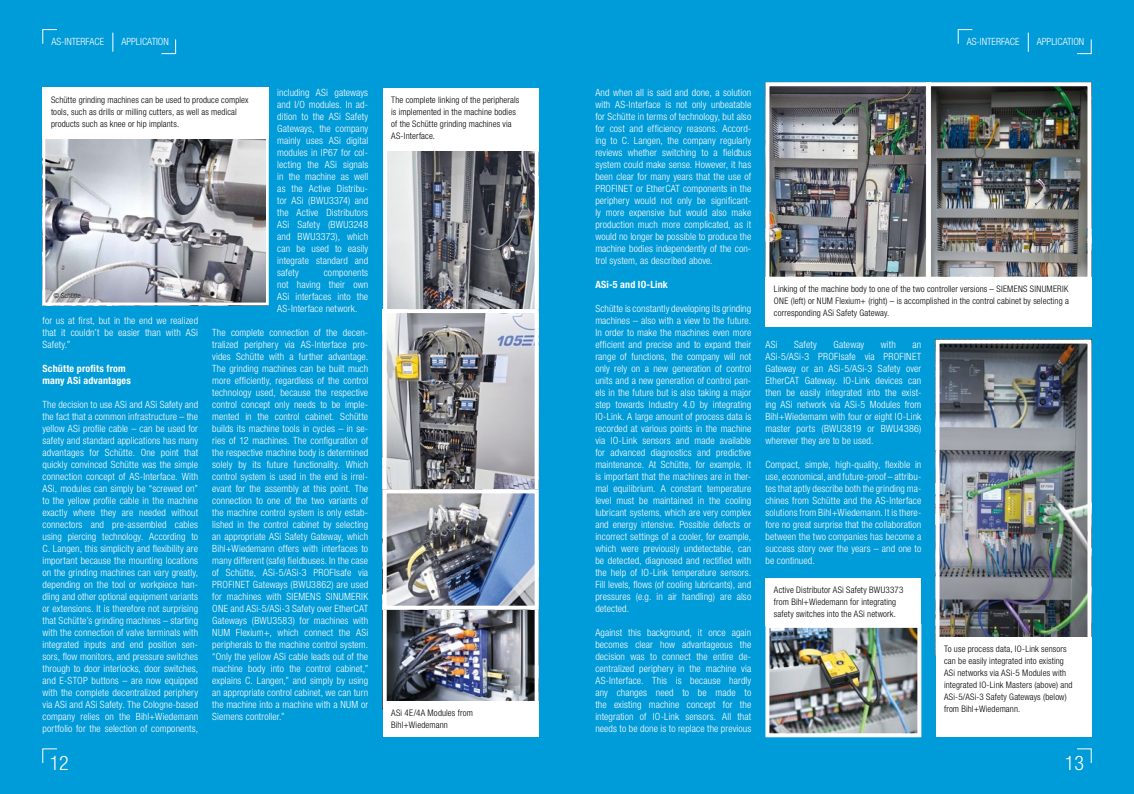
<style>
.page{position:relative;width:1134px;height:794px;background:#009bd9}
.page>*{position:absolute;margin:0;border:0;box-sizing:border-box;transform-origin:0 0}
.t1{font:300 condensed 20px "Helvetica Neue LT Std";color:#fff}
.t2{font:300 condensed 10px/12px "Helvetica Neue LT Std";letter-spacing:.01em;color:#fff;text-align:justify}
.t3{font:700 condensed 10px/12px "Helvetica Neue LT Std";letter-spacing:.015em;color:#fff}
.t4{font:300 condensed 9px/12px "Helvetica Neue LT Std";letter-spacing:.015em;color:#000}
.t5{font:300 condensed 7px "Helvetica Neue LT Std";letter-spacing:.025em;color:#000}
</style>
<div class="page">
<img style="left:388px;top:150px;width:146px;height:159px">
<div style="left:383px;top:119px;width:156px;height:207px;border:4px solid #fff"></div>
<img style="left:388px;top:314px;width:146px;height:175px">
<div style="left:383px;top:309px;width:156px;height:208px;border:4px solid #fff"></div>
<svg style="left:1077px;top:748px;width:15px;height:15px"></svg>
<svg style="left:42px;top:748px;width:15px;height:15px"></svg>
<img style="left:47px;top:139px;width:218px;height:162px">
<div style="left:43px;top:88px;width:226px;height:217px;border:3px solid #fff"></div>
<img style="left:388px;top:609px;width:146px;height:92px">
<div style="left:383px;top:591px;width:156px;height:117px;border:4px solid #fff"></div>
<img style="left:770px;top:87px;width:316px;height:189px">
<div style="left:765px;top:82px;width:326px;height:199px;border:4px solid #fff"></div>
<img style="left:388px;top:494px;width:146px;height:110px">
<div style="left:383px;top:489px;width:156px;height:120px;border:4px solid #fff"></div>
<img style="left:940px;top:344px;width:146px;height:293px">
<div style="left:935px;top:339px;width:156px;height:317px;border:4px solid #fff"></div>
<div style="left:43px;top:88px;width:226px;height:51px;background:#fff"></div>
<div style="left:383px;top:88px;width:156px;height:62px;background:#fff"></div>
<div style="left:383px;top:701px;width:156px;height:36px;background:#fff"></div>
<div style="left:765px;top:277px;width:326px;height:50px;background:#fff"></div>
<div style="left:935px;top:637px;width:156px;height:100px;background:#fff"></div>
<div style="left:765px;top:578px;width:156px;height:48px;background:#fff"></div>
<svg style="left:113px;top:33px;width:1px;height:19px"></svg>
<svg style="left:42px;top:29px;width:15px;height:15px"></svg>
<svg style="left:161px;top:39px;width:15px;height:15px"></svg>
<svg style="left:1028px;top:33px;width:1px;height:19px"></svg>
<svg style="left:958px;top:29px;width:15px;height:15px"></svg>
<svg style="left:1077px;top:39px;width:15px;height:15px"></svg>
<img style="left:770px;top:629px;width:146px;height:103px">
<div style="left:765px;top:624px;width:156px;height:113px;border:4px solid #fff"></div>
<p class="t2" style="left:51px;top:36px;width:54px">AS-INTERFACE</p>
<p class="t2" style="left:121px;top:36px;width:49px">APPLICATION</p>
<p class="t2" style="left:967px;top:36px;width:54px">AS-INTERFACE</p>
<p class="t2" style="left:1037px;top:36px;width:49px">APPLICATION</p>
<p class="t2" style="left:277px;top:86px;width:92px">including ASi gateways and I/O modules. In ad&shy;dition to the ASi Safety Gateways, the company mainly uses ASi digital modules in IP67 for col&shy;lecting the ASi signals in the machine as well as the Active Distribu&shy;tor ASi (BWU3374) and the Active Distributors ASi Safety (BWU3248 and BWU3373), which can be used to easily integrate standard and safety</p>
<p class="t4" style="left:51px;top:94px;width:199px">Schütte grinding machines can be used to produce complex tools, such as drills or milling cutters, as well as medical products such as knee or hip implants.</p>
<p class="t4" style="left:391px;top:94px;width:130px">The complete linking of the peripherals is implemented in the machine bodies of the Schütte grinding machines via<br>AS-Interface.</p>
<p class="t2" style="left:277px;top:266px;width:92px;text-indent:46px">components not having their own ASi interfaces into the AS-Interface network.</p>
<p class="t2" style="left:212px;top:326px;width:157px">The complete connection of the decen&shy;tralized periphery via AS-Interface pro&shy;vides Schütte with a further advantage.<br>The grinding machines can be built much more efficiently, regardless of the control technology used, because the respective control concept only needs to be imple&shy;mented in the control cabinet. Schütte builds its machine tools in cycles – in se&shy;ries of 12 machines. The configuration of the respective machine body is determined solely by its future functionality. Which control system is used in the end is irrel&shy;evant for the assembly at this point. The connection to one of the two variants of the machine control system is only estab&shy;lished in the control cabinet by selecting an appropriate ASi Safety Gateway, which Bihl+Wiedemann offers with interfaces to many different (safe) fieldbuses. In the case of Schütte, ASi-5/ASi-3 PROFIsafe via PROFINET Gateways (BWU3862) are used for machines with SIEMENS SINUMERIK ONE and ASi-5/ASi-3 Safety over EtherCAT Gateways (BWU3583) for machines with NUM Flexium+, which connect the ASi peripherals to the machine control system. “Only the yellow ASi cable leads out of the machine body into the control cabinet,” explains C. Langen,” and simply by using an appropriate control cabinet, we can turn the machine into a machine with a NUM or Siemens controller.”</p>
<p class="t5" style="left:53px;top:291px;width:29px">© Schütte</p>
<p class="t2" style="left:43px;top:314px;width:157px">for us at first, but in the end we realized that it couldn’t be easier than with ASi Safety.”</p>
<p class="t3" style="left:43px;top:362px;width:90px">Schütte profits from many ASi advantages</p>
<p class="t2" style="left:43px;top:398px;width:157px">The decision to use ASi and ASi Safety and the fact that a common infrastructure – the yellow ASi profile cable – can be used for safety and standard applications has many advantages for Schütte. One point that quickly convinced Schütte was the simple connection concept of AS-Interface. With ASi, modules can simply be “screwed on” to the yellow profile cable in the machine exactly where they are needed without connectors and pre-assembled cables using piercing technology. According to C. Langen, this simplicity and flexibility are important because the mounting locations on the grinding machines can vary greatly, depending on the tool or workpiece han&shy;dling and other optional equipment variants or extensions. It is therefore not surprising that Schütte’s grinding machines – starting with the connection of valve terminals with integrated inputs and end position sen&shy;sors, flow monitors, and pressure switches through to door interlocks, door switches, and E-STOP buttons – are now equipped with the complete decentralized periphery via ASi and ASi Safety. The Cologne-based company relies on the Bihl+Wiedemann portfolio for the selection of components,</p>
<p class="t4" style="left:391px;top:707px;width:83px">ASi 4E/4A Modules from<br>Bihl+Wiedemann</p>
<h1 class="t1" style="left:50px;top:751px;width:21px">12</h1>
<p class="t2" style="left:595px;top:86px;width:157px">And when all is said and done, a solution with AS-Interface is not only unbeatable for Schütte in terms of technology, but also for cost and efficiency reasons. Accord&shy;ing to C. Langen, the company regularly reviews whether switching to a fieldbus system could make sense. However, it has been clear for many years that the use of PROFINET or EtherCAT components in the periphery would not only be significant&shy;ly more expensive but would also make production much more complicated, as it would no longer be possible to produce the machine bodies independently of the con&shy;trol system, as described above.</p>
<p class="t3" style="left:595px;top:278px;width:74px">ASi-5 and IO-Link</p>
<p class="t2" style="left:595px;top:302px;width:157px">Schütte is constantly developing its grinding machines – also with a view to the future.<br>In order to make the machines even more efficient and precise and to expand their range of functions, the company will not only rely on a new generation of control units and a new generation of control pan&shy;els in the future but is also taking a major step towards Industry 4.0 by integrating IO-Link. A large amount of process data is recorded at various points in the machine via IO-Link sensors and made available for advanced diagnostics and predictive maintenance. At Schütte, for example, it is important that the machines are in ther&shy;mal equilibrium. A constant temperature level must be maintained in the cooling lubricant systems, which are very complex and energy intensive. Possible defects or incorrect settings of a cooler, for example, which were previously undetectable, can be detected, diagnosed and rectified with the help of IO-Link temperature sensors.<br>Fill levels, flows (of cooling lubricants), and pressures (e.g. in air handling) are also detected.</p>
<p class="t2" style="left:595px;top:626px;width:157px">Against this background, it once again becomes clear how advantageous the decision was to connect the entire de&shy;centralized periphery in the machine via AS-Interface. This is because hardly any changes need to be made to the existing machine concept for the integration of IO-Link sensors. All that needs to be done is to replace the previous</p>
<p class="t4" style="left:774px;top:283px;width:296px;text-align:justify">Linking of the machine body to one of the two controller versions – SIEMENS SINUMERIK ONE (left) or NUM Flexium+ (right) – is accomplished in the control cabinet by selecting a corresponding ASi Safety Gateway.</p>
<p class="t2" style="left:765px;top:338px;width:14px">ASi</p>
<p class="t2" style="left:794px;top:338px;width:24px">Safety</p>
<p class="t2" style="left:833px;top:338px;width:32px">Gateway</p>
<p class="t2" style="left:881px;top:338px;width:17px">with</p>
<p class="t2" style="left:765px;top:338px;width:157px;text-indent:147px">an ASi-5/ASi-3 PROFIsafe via PROFINET Gateway or an ASi-5/ASi-3 Safety over EtherCAT Gateway. IO-Link devices can then be easily integrated into the exist&shy;ing ASi network via ASi-5 Modules from Bihl+Wiedemann with four or eight IO-Link master ports (BWU3819 or BWU4386) wherever they are to be used.</p>
<p class="t2" style="left:765px;top:458px;width:157px">Compact, simple, high-quality, flexible in use, economical, and future-proof – attribu&shy;tes that aptly describe both the grinding ma&shy;chines from Schütte and the AS-Interface solutions from Bihl+Wiedemann. It is there&shy;fore no great surprise that the collaboration between the two companies has become a success story over the years – and one to be continued.</p>
<p class="t4" style="left:774px;top:584px;width:131px">Active Distributor ASi Safety BWU3373 from Bihl+Wiedemann for integrating safety switches into the ASi network.</p>
<p class="t4" style="left:944px;top:643px;width:130px">To use process data, IO-Link sensors can be easily integrated into existing ASi networks via ASi-5 Modules with integrated IO-Link Masters (above) and ASi-5/ASi-3 Safety Gateways (below) from Bihl+Wiedemann.</p>
<h1 class="t1" style="left:1065px;top:751px;width:21px">13</h1>
</div>
